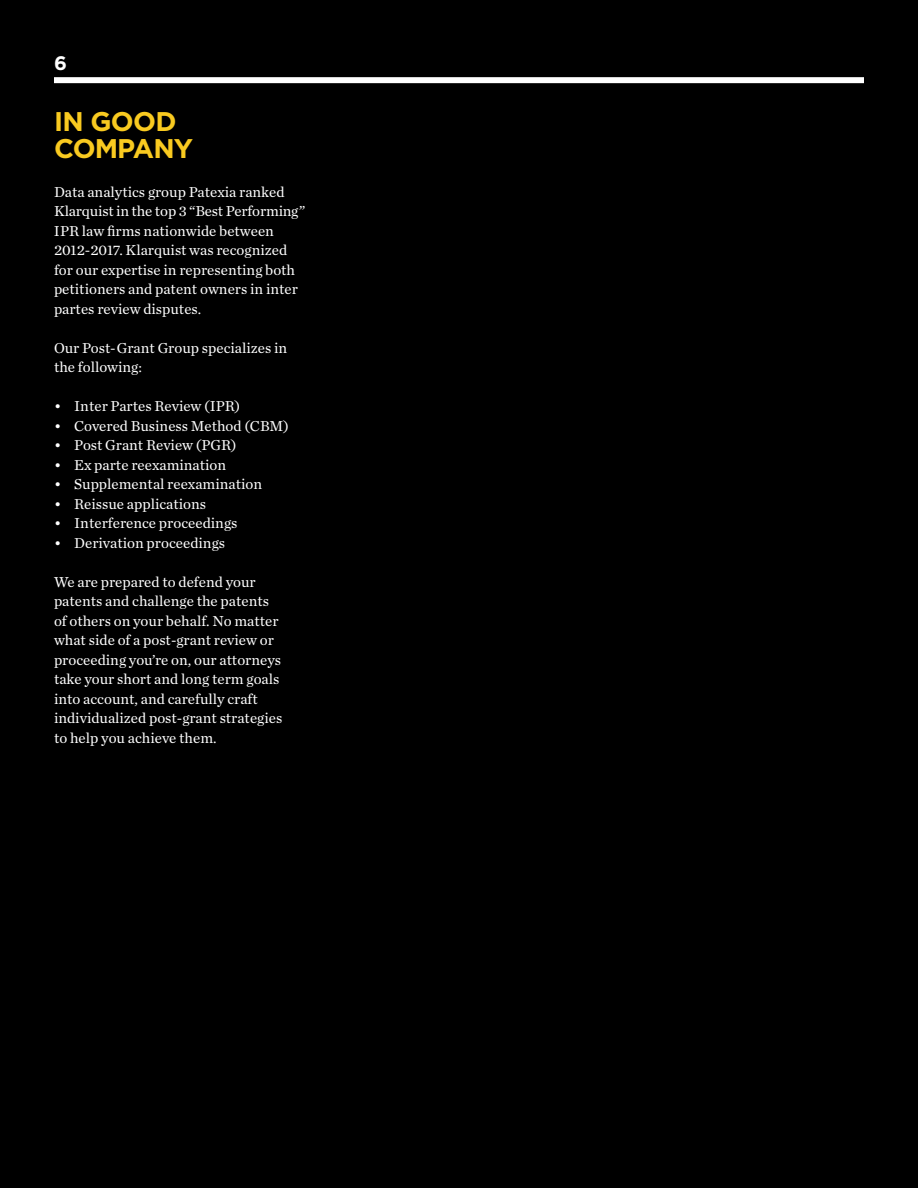
<style>
.page{position:relative;width:918px;height:1188px;background:#000}
.page>*{position:absolute;margin:0;border:0;box-sizing:border-box;transform-origin:0 0}
.t1{font:700 27px/27px "Gotham HTF";letter-spacing:-.025em;color:#f9ca20}
.t2{font:700 19.5px "Gotham HTF";color:#fff}
.t3{font:15px/19.5px "Chronicle Text G1";color:#fff}
</style>
<div class="page">
<div style="left:54px;top:77px;width:810px;height:6px;background:#fff"></div>
<hr style="left:917px;top:0;width:1px;height:1188px;background:#f9ca20">
<h2 class="t2" style="left:54px;top:52px;width:14px">6</h2>
<h1 class="t1" style="left:54px;top:107px;width:141px">IN GOOD<br>COMPANY</h1>
<p class="t3" style="left:54px;top:181px;width:253px">Data analytics group Patexia ranked Klarquist in the top 3 “Best Performing” IPR law firms nationwide between 2012-2017. Klarquist was recognized for our expertise in representing both petitioners and patent owners in inter partes review disputes.</p>
<p class="t3" style="left:54px;top:337px;width:235px">Our Post-Grant Group specializes in the following:</p>
<p class="t3" style="left:54px;top:396px;width:188px">• Inter Partes Review (IPR)</p>
<p class="t3" style="left:54px;top:415px;width:236px">• Covered Business Method (CBM)</p>
<p class="t3" style="left:54px;top:435px;width:184px">• Post Grant Review (PGR)</p>
<p class="t3" style="left:54px;top:454px;width:174px">• Ex parte reexamination</p>
<p class="t3" style="left:54px;top:474px;width:210px">• Supplemental reexamination</p>
<p class="t3" style="left:54px;top:493px;width:154px">• Reissue applications</p>
<p class="t3" style="left:54px;top:513px;width:185px">• Interference proceedings</p>
<p class="t3" style="left:54px;top:532px;width:173px">• Derivation proceedings</p>
<p class="t3" style="left:54px;top:571px;width:230px">We are prepared to defend your patents and challenge the patents of others on your behalf. No matter what side of a post-grant review or proceeding you’re on, our attorneys take your short and long term goals into account, and carefully craft individualized post-grant strategies to help you achieve them.</p>
</div>
